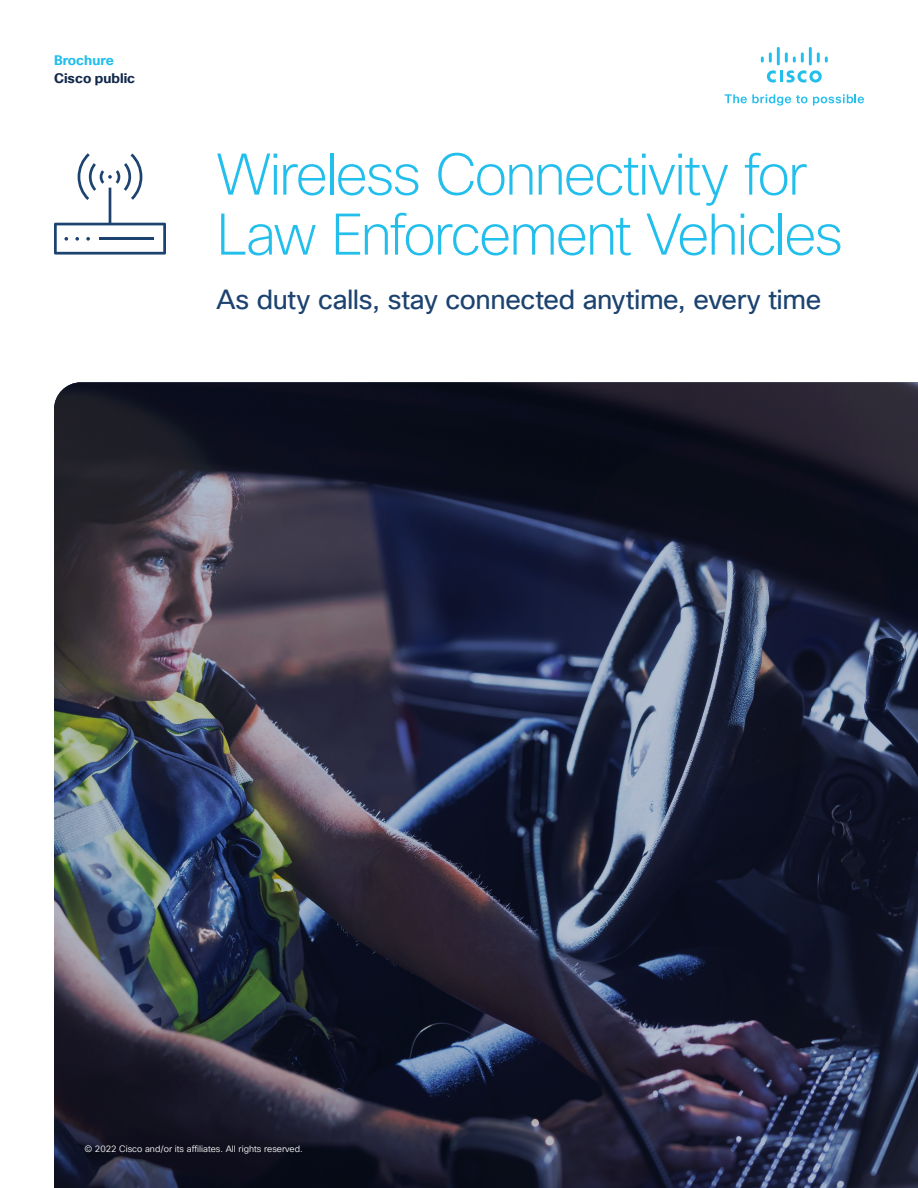
<style>
.page{position:relative;width:918px;height:1188px;background:#fff}
.page>*{position:absolute;margin:0;border:0;box-sizing:border-box;transform-origin:0 0}
.t1{font:200 57px/60px "Cisco Sans TT";letter-spacing:-.04em;color:#22beec}
.t2{font:27px "Cisco Sans TT";letter-spacing:-.015em;color:#1c4370}
.t3{font:700 13.5px "Cisco Sans TT";color:#11274b}
.t4{font:700 13.5px "Cisco Sans TT";color:#22beec}
.t5{font:9px "Cisco Sans TT Light";color:#fff}
</style>
<div class="page">
<svg style="left:725px;top:94px;width:82px;height:12px"></svg>
<svg style="left:813px;top:94px;width:51px;height:11px"></svg>
<svg style="left:767px;top:70px;width:55px;height:13px"></svg>
<svg style="left:761px;top:52px;width:11px;height:11px"></svg>
<hr style="left:777px;top:47px;width:3px;height:18px;background:#22beec">
<svg style="left:785px;top:52px;width:19px;height:11px"></svg>
<hr style="left:809px;top:47px;width:3px;height:18px;background:#22beec">
<svg style="left:817px;top:52px;width:11px;height:11px"></svg>
<svg style="left:54px;top:153px;width:112px;height:102px"></svg>
<img style="left:54px;top:382px;width:864px;height:806px">
<h3 class="t4" style="left:54px;top:51px;width:61px">Brochure</h3>
<h3 class="t3" style="left:54px;top:69px;width:83px">Cisco public</h3>
<h1 class="t1" style="left:217px;top:146px;width:628px">Wireless Connectivity for<br>Law Enforcement Vehicles</h1>
<h2 class="t2" style="left:217px;top:282px;width:606px">As duty calls, stay connected anytime, every time</h2>
<p class="t5" style="left:84px;top:1143px;width:220px">© 2022 Cisco and/or its affiliates. All rights reserved.</p>
</div>
